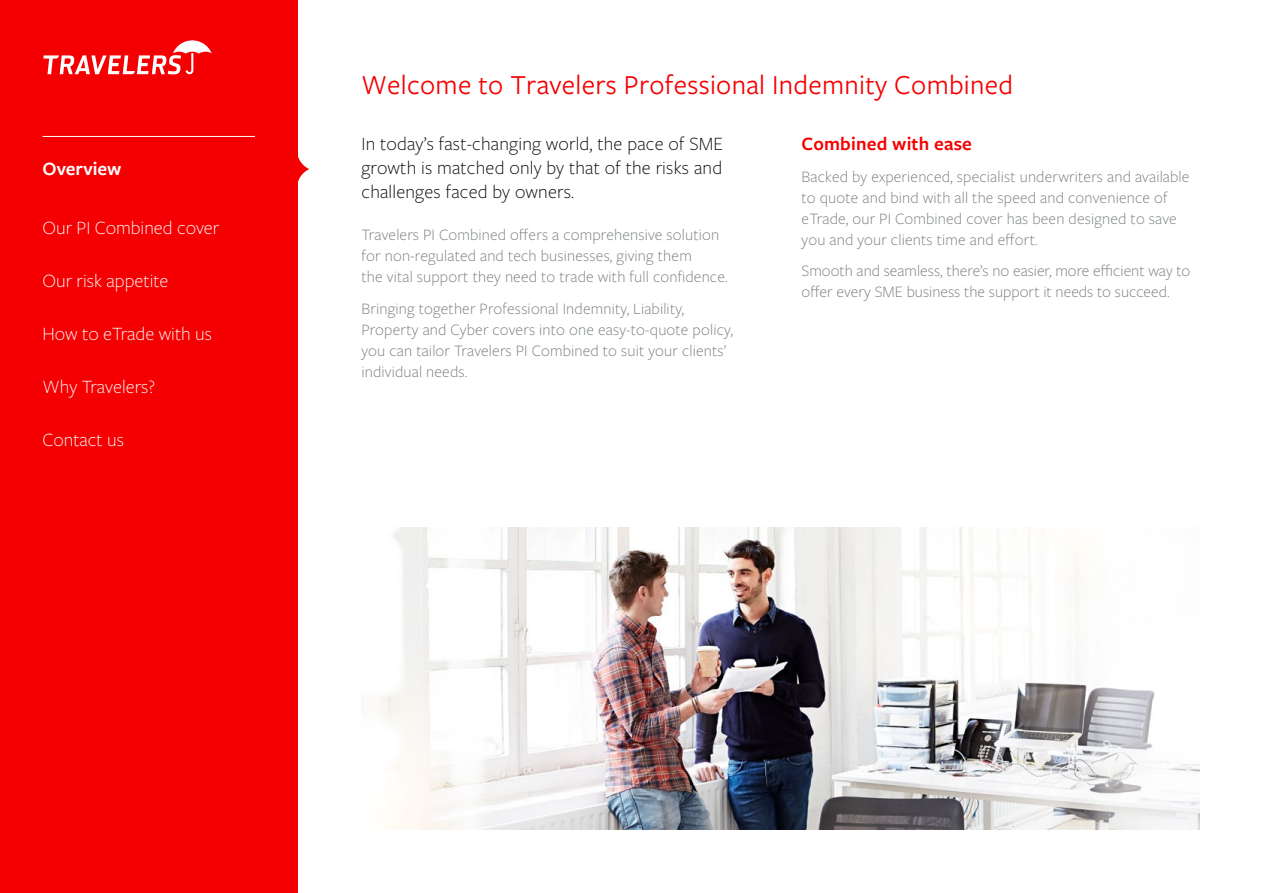
<style>
.page{position:relative;width:1263px;height:893px;background:#fff}
.page>*{position:absolute;margin:0;border:0;box-sizing:border-box;transform-origin:0 0}
.t1{font:28.5px "Freight Sans Pro";letter-spacing:.01em;color:#f50002}
.t2{font:300 19.5px/24px "Freight Sans Pro";letter-spacing:.01em;color:#000;text-align:justify}
.t3{font:300 19.5px "Freight Sans Pro";color:#fff}
.t4{font:600 19.5px "Freight Sans Pro";letter-spacing:.01em;color:#f50002}
.t5{font:600 19.5px "Freight Sans Pro";color:#fff}
.t6{font:300 16.5px/21px "Freight Sans Pro";letter-spacing:.01em;color:#73797c}
</style>
<div class="page">
<div style="left:0;top:0;width:298px;height:893px;background:#f50002"></div>
<svg style="left:43px;top:40px;width:169px;height:34px"></svg>
<hr style="left:43px;top:136px;width:212px;height:1px;background:#fff">
<img style="left:361px;top:527px;width:838px;height:302px">
<svg style="left:298px;top:156px;width:11px;height:26px"></svg>
<p class="t5" style="left:43px;top:156px;width:80px">Overview</p>
<p class="t3" style="left:43px;top:214px;width:178px">Our PI Combined cover</p>
<p class="t3" style="left:43px;top:267px;width:127px">Our risk appetite</p>
<p class="t3" style="left:43px;top:321px;width:171px">How to eTrade with us</p>
<p class="t3" style="left:43px;top:374px;width:114px">Why Travelers?</p>
<p class="t3" style="left:43px;top:427px;width:83px">Contact us</p>
<h1 class="t1" style="left:361px;top:66px;width:653px">Welcome to Travelers Professional Indemnity Combined</h1>
<p class="t2" style="left:361px;top:131px;width:363px">In today’s fast-changing world, the pace of SME growth is matched only by that of the risks and challenges faced by owners.</p>
<p class="t6" style="left:361px;top:224px;width:368px">Travelers PI Combined offers a comprehensive solution for non-regulated and tech businesses, giving them<br>the vital support they need to trade with full confidence.</p>
<p class="t6" style="left:361px;top:297px;width:373px">Bringing together Professional Indemnity, Liability, Property and Cyber covers into one easy-to-quote policy, you can tailor Travelers PI Combined to suit your clients’ individual needs.</p>
<p class="t4" style="left:801px;top:130px;width:172px">Combined with ease</p>
<p class="t6" style="left:801px;top:165px;width:389px">Backed by experienced, specialist underwriters and available to quote and bind with all the speed and convenience of eTrade, our PI Combined cover has been designed to save you and your clients time and effort.</p>
<p class="t6" style="left:801px;top:260px;width:390px">Smooth and seamless, there’s no easier, more efficient way to offer every SME business the support it needs to succeed.</p>
</div>
